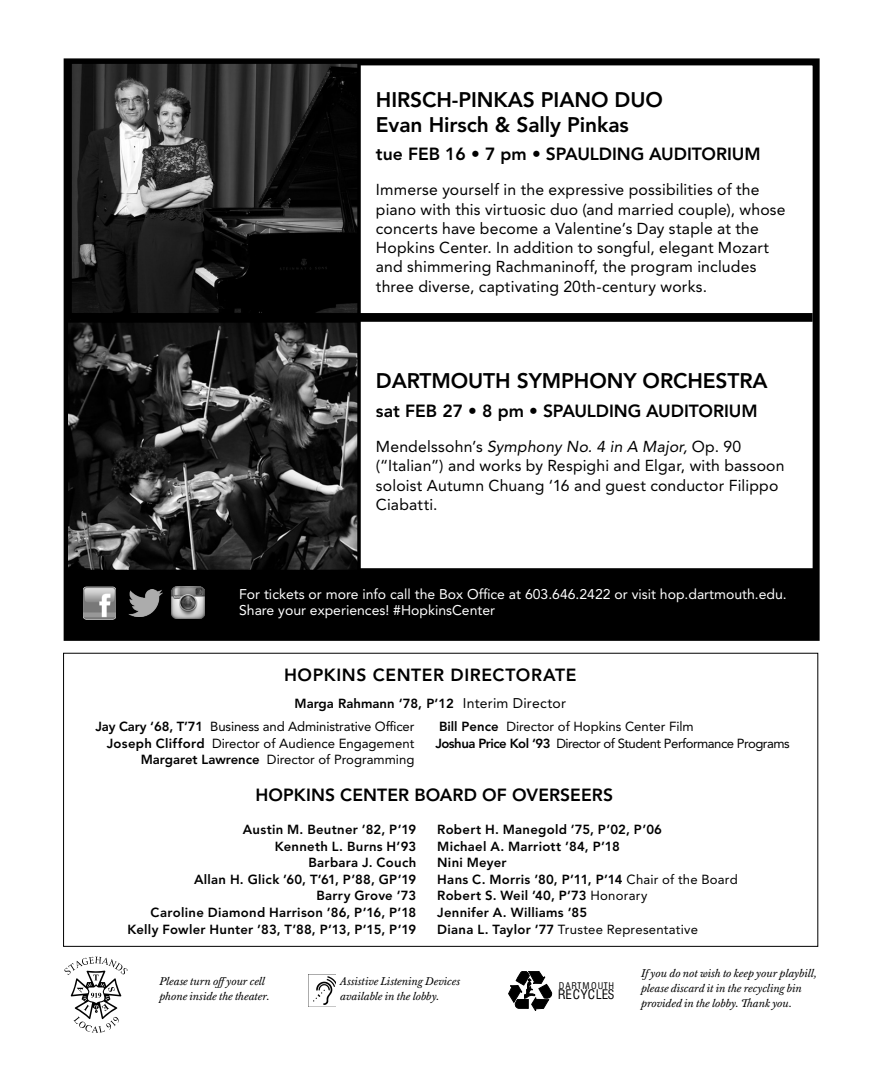
<style>
.page{position:relative;width:882px;height:1071px;background:#fff}
.page>*{position:absolute;margin:0;border:0;box-sizing:border-box;transform-origin:0 0}
.t1{font:800 21px/24.5px "Avenir LT Std";letter-spacing:-.005em;color:#000}
.t2{font:800 17.5px "Avenir LT Std";color:#000}
.t3{font:800 17.5px "Avenir LT Std";letter-spacing:.03em;color:#000}
.t4{font:15.75px/19.2px "Avenir LT Std";letter-spacing:.01em;color:#000}
.t5{font:14px/15.8px "Avenir LT Std";color:#fff}
.t6{font:800 13.12px/16.6px "Avenir LT Std";letter-spacing:.02em;color:#000;text-align:right}
.t7{font:13.12px/16.6px "Avenir LT Std";letter-spacing:-.01em;color:#000;text-align:right}
.t8{font:13.12px/16.6px "Avenir LT Std";letter-spacing:-.035em;color:#000}
.t9{font:800 13.12px "Avenir LT Std";color:#000}
.t10{font:12.95px "Helvetica LTMM 1 1000";letter-spacing:-.005em;color:#000}
.t11{font:italic 11.03px/15.2px "Baskerville 10 Pro";color:#000}
.t12{font:9.1px "Helvetica LTMM 1 1000";letter-spacing:.115em;color:#000}
.s1{font-style:italic}
.s2{font-weight:400;font-size:14px}
.s3{font-weight:800}
.s4{font-weight:400}
.s5{font-family:"Helvetica LTMM 1 600"}
</style>
<div class="page">
<svg style="left:508px;top:972px;width:44px;height:39px"></svg>
<img style="left:313px;top:976px;width:23px;height:29px">
<svg style="left:65px;top:957px;width:63px;height:76px"></svg>
<div style="left:64px;top:58px;width:756px;height:583px;border:7px solid #000"></div>
<div style="left:65px;top:569px;width:750px;height:66px;background:#000"></div>
<div style="left:64px;top:568px;width:751px;height:68px;border:2px solid #000"></div>
<img style="left:129px;top:589px;width:34px;height:28px">
<img style="left:172px;top:586px;width:32px;height:33px">
<img style="left:83px;top:587px;width:33px;height:32px">
<img style="left:70px;top:324px;width:286px;height:244px">
<div style="left:65px;top:319px;width:296px;height:254px;border:4px solid #000"></div>
<img style="left:73px;top:65px;width:283px;height:248px">
<div style="left:68px;top:60px;width:293px;height:259px;border:4px solid #000"></div>
<div style="left:71px;top:313px;width:742px;height:9px;background:#000"></div>
<p class="t1" style="left:376px;top:88px;width:288px">HIRSCH-PINKAS PIANO DUO<br>Evan Hirsch &amp; Sally Pinkas</p>
<p class="t2" style="left:376px;top:144px;width:386px">tue FEB 16 • 7 pm • SPAULDING AUDITORIUM</p>
<p class="t4" style="left:376px;top:180px;width:411px">Immerse yourself in the expressive possibilities of the piano with this virtuosic duo (and married couple), whose concerts have become a Valentine’s Day staple at the Hopkins Center. In addition to songful, elegant Mozart and shimmering Rachmaninoff, the program includes three diverse, captivating 20th-century works.</p>
<p class="t1" style="left:376px;top:369px;width:393px">DARTMOUTH SYMPHONY ORCHESTRA</p>
<p class="t2" style="left:376px;top:401px;width:383px">sat FEB 27 • 8 pm • SPAULDING AUDITORIUM</p>
<p class="t4" style="left:376px;top:437px;width:410px">Mendelssohn’s <span class="s1">Symphony No. 4 in A Major,</span> Op. 90 (“Italian”) and works by Respighi and Elgar, with bassoon soloist Autumn Chuang ‘16 and guest conductor Filippo Ciabatti.</p>
<p class="t5" style="left:239px;top:586px;width:549px">For tickets or more info call the Box Office at 603.646.2422 or visit hop.dartmouth.edu.<br>Share your experiences! #HopkinsCenter</p>
<p class="t3" style="left:284px;top:665px;width:294px">HOPKINS CENTER DIRECTORATE</p>
<p class="t9" style="left:295px;top:696px;width:273px">Marga Rahmann ‘78, P’12 <span class="s2">Interim Director</span></p>
<p class="t7" style="left:95px;top:718px;width:321px"><span class="s3">Jay Cary ‘68, T’71</span> Business and Administrative Officer<br><span class="s3">Joseph Clifford</span> Director of Audience Engagement<br><span class="s3">Margaret Lawrence</span> Director of Programming</p>
<p class="t8" style="left:435px;top:718px;width:356px"><span class="s3">Bill Pence</span> Director of Hopkins Center Film<br><span class="s3">Joshua Price Kol ‘93</span> Director of Student Performance Programs</p>
<p class="t2" style="left:255px;top:785px;width:359px">HOPKINS CENTER BOARD OF OVERSEERS</p>
<p class="t6" style="left:128px;top:821px;width:290px">Austin M. Beutner ’82, P’19<br>Kenneth L. Burns H’93<br>Barbara J. Couch<br>Allan H. Glick ’60, T’61, P’88, GP’19<br>Barry Grove ’73<br>Caroline Diamond Harrison ’86, P’16, P’18<br>Kelly Fowler Hunter ’83, T’88, P’13, P’15, P’19</p>
<p class="t6" style="left:437px;top:821px;width:302px;text-align:left">Robert H. Manegold ’75, P’02, P’06<br>Michael A. Marriott ’84, P’18<br>Nini Meyer<br>Hans C. Morris ’80, P’11, P’14 <span class="s4">Chair of the Board<br></span>Robert S. Weil ’40, P’73 <span class="s4">Honorary<br></span>Jennifer A. Williams ’85<br>Diana L. Taylor ’77 <span class="s4">Trustee Representative</span></p>
<p class="t11" style="left:159px;top:974px;width:112px">Please turn offyour cell phone inside the theater.</p>
<p class="t11" style="left:340px;top:974px;width:121px">Assistive Listening Devices available in the lobby.</p>
<p class="t12" style="left:559px;top:980px;width:57px">DAR<span class="s5">T</span>MOU<span class="s5">T</span>H</p>
<p class="t10" style="left:558px;top:987px;width:58px">RECYCLES</p>
<p class="t11" style="left:641px;top:966px;width:178px">If you do not wish to keep your playbill, please discard it in the recycling bin provided in the lobby. Thank you.</p>
</div>
